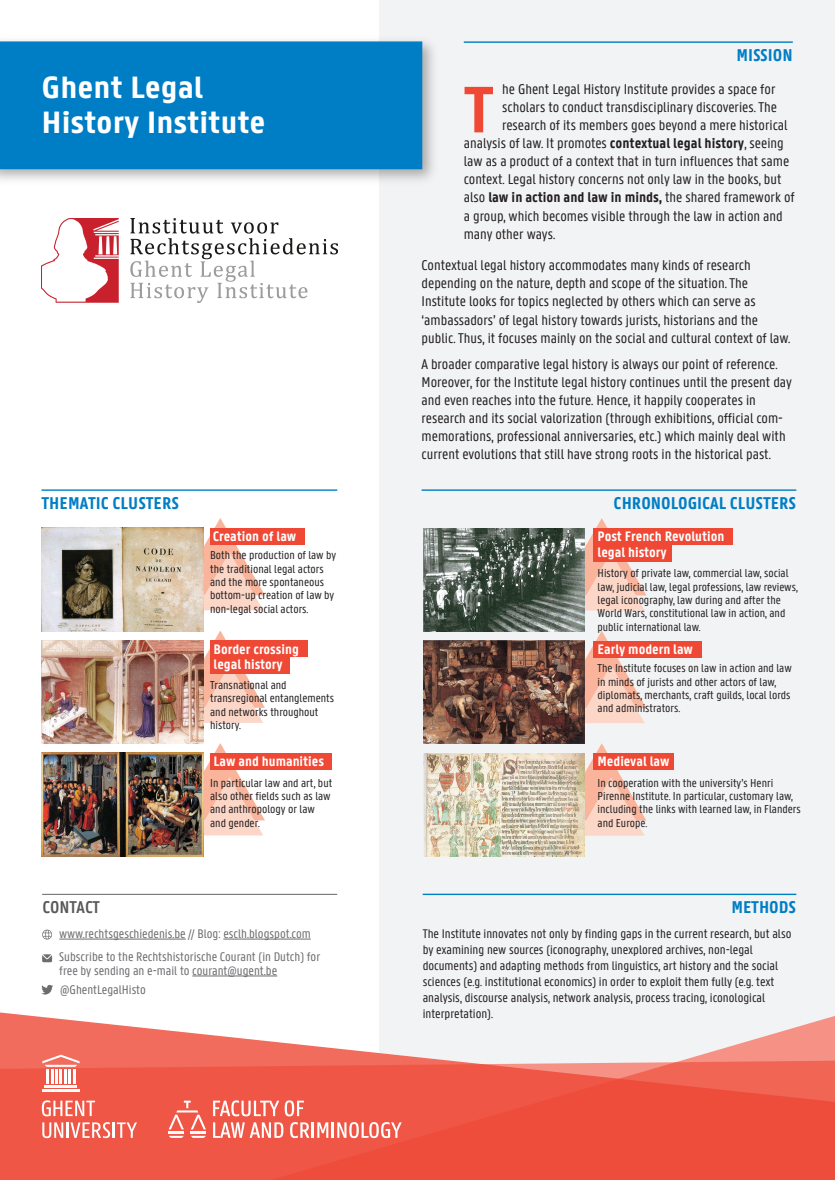
<style>
.page{position:relative;width:835px;height:1180px;background:#fff}
.page>*{position:absolute;margin:0;border:0;box-sizing:border-box;transform-origin:0 0}
.t1{font:700 70px "Panno Text";color:#ef4835}
.t2{font:700 32.9px/35px "Panno Text";color:#fff;scale:1.09 1}
.t3{font:700 18.2px "Panno Text";color:#007ec5}
.t4{font:600 18.2px "Panno Text";letter-spacing:-.005em;color:#57585a}
.t5{font:15.05px/18.1px "Panno Text Normal";color:#231f20}
.t6{font:700 15.05px "Panno Text";color:#231f20}
.t7{font:700 14.66px/15.4px "Panno Text";color:#fff}
.t8{font:13.3px/16px "Panno Text Normal";color:#231f20}
.t9{font:13.3px/13.3px "Panno Text Normal";color:#6c6d70}
.t10{font:12.25px/13.3px "Panno Text Normal";color:#231f20}
.s1{font-family:"Panno Text";font-weight:700}
.s2{font-family:"Panno Text Normal";font-weight:400}
</style>
<div class="page">
<div style="left:379px;top:0;width:455px;height:1180px;background:#f2f3f4"></div>
<hr style="left:59px;top:938px;width:127px;height:1px;background:#6c6d70">
<hr style="left:223px;top:938px;width:88px;height:1px;background:#6c6d70">
<hr style="left:42px;top:894px;width:295px;height:1px;background:#6c6d70">
<hr style="left:192px;top:975px;width:85px;height:1px;background:#6c6d70">
<svg style="left:42px;top:929px;width:10px;height:10px"></svg>
<svg style="left:42px;top:954px;width:10px;height:8px"></svg>
<svg style="left:41px;top:985px;width:12px;height:9px"></svg>
<hr style="left:463px;top:41px;width:329px;height:2px;background:#007ec5">
<img style="left:0;top:40px;width:434px;height:140px">
<div style="left:0;top:41px;width:422px;height:128px;background:#007ec5"></div>
<svg style="left:0;top:1012px;width:834px;height:48px"></svg>
<svg style="left:0;top:1060px;width:834px;height:120px;background:#ef5645"></svg>
<svg style="left:169px;top:1100px;width:37px;height:38px"></svg>
<svg style="left:213px;top:1100px;width:91px;height:16px"></svg>
<svg style="left:213px;top:1122px;width:70px;height:15px"></svg>
<svg style="left:290px;top:1122px;width:38px;height:16px"></svg>
<hr style="left:331px;top:1122px;width:3px;height:15px;background:#fff">
<svg style="left:337px;top:1122px;width:64px;height:16px"></svg>
<hr style="left:42px;top:1090px;width:37px;height:2px;background:#fff">
<hr style="left:44px;top:1085px;width:33px;height:2px;background:#fff">
<svg style="left:42px;top:1054px;width:37px;height:29px"></svg>
<svg style="left:42px;top:1100px;width:53px;height:16px"></svg>
<svg style="left:42px;top:1122px;width:95px;height:16px"></svg>
<hr style="left:422px;top:893px;width:374px;height:2px;background:#007ec5">
<hr style="left:421px;top:489px;width:375px;height:2px;background:#007ec5">
<hr style="left:41px;top:489px;width:296px;height:2px;background:#007ec5">
<div style="left:210px;top:528px;width:94px;height:16px;background:#ef4835"></div>
<svg style="left:175px;top:518px;width:90px;height:92px"></svg>
<div style="left:210px;top:640px;width:97px;height:17px;background:#ef4835"></div>
<svg style="left:175px;top:630px;width:90px;height:93px"></svg>
<div style="left:210px;top:657px;width:79px;height:17px;background:#ef4835"></div>
<div style="left:210px;top:753px;width:121px;height:16px;background:#ef4835"></div>
<svg style="left:175px;top:743px;width:90px;height:92px"></svg>
<img style="left:41px;top:528px;width:162px;height:103px">
<img style="left:41px;top:753px;width:162px;height:103px">
<img style="left:41px;top:641px;width:162px;height:103px">
<svg style="left:584px;top:518px;width:62px;height:92px"></svg>
<div style="left:593px;top:528px;width:139px;height:17px;background:#ef4835"></div>
<div style="left:593px;top:545px;width:78px;height:17px;background:#ef4835"></div>
<img style="left:423px;top:528px;width:161px;height:103px">
<div style="left:593px;top:641px;width:108px;height:16px;background:#ef4835"></div>
<svg style="left:557px;top:631px;width:89px;height:92px"></svg>
<img style="left:423px;top:641px;width:161px;height:103px">
<div style="left:593px;top:753px;width:80px;height:17px;background:#ef4835"></div>
<svg style="left:557px;top:743px;width:89px;height:92px"></svg>
<img style="left:423px;top:753px;width:161px;height:103px">
<img style="left:42px;top:219px;width:295px;height:83px">
<h2 class="t2" style="left:41px;top:70px;width:207px">Ghent Legal<br>History Institute</h2>
<p class="t3" style="left:736px;top:45px;width:58px">MISSION</p>
<p class="t5" style="left:502px;top:80px;width:275px">he Ghent Legal History Institute provides a space for</p>
<p class="t5" style="left:502px;top:99px;width:276px">scholars to conduct transdisciplinary discoveries. The</p>
<p class="t5" style="left:502px;top:117px;width:287px">research of its members goes beyond a mere historical</p>
<p class="t5" style="left:463px;top:135px;width:321px">analysis of law. It promotes <span class="s1">contextual legal history</span>, seeing</p>
<p class="t5" style="left:463px;top:153px;width:327px">law as a product of a context that in turn influences that same</p>
<p class="t5" style="left:463px;top:171px;width:319px">context. Legal history concerns not only law in the books, but</p>
<p class="t6" style="left:463px;top:189px;width:332px"><span class="s2">also</span> law in action and law in minds, <span class="s2">the shared framework of</span></p>
<p class="t5" style="left:463px;top:207px;width:320px">a group, which becomes visible through the law in action and many other ways.</p>
<p class="t5" style="left:421px;top:257px;width:370px">Contextual legal history accommodates many kinds of research depending on the nature, depth and scope of the situation. The Institute looks for topics neglected by others which can serve as ‘ambassadors’ of legal history towards jurists, historians and the public. Thus, it focuses mainly on the social and cultural context of law.</p>
<p class="t5" style="left:421px;top:355px;width:372px">A broader comparative legal history is always our point of reference.<br>Moreover, for the Institute legal history continues until the present day and even reaches into the future. Hence, it happily cooperates in research and its social valorization (through exhibitions, official com&shy;memorations, professional anniversaries, etc.) which mainly deal with current evolutions that still have strong roots in the historical past.</p>
<h1 class="t1" style="left:463px;top:69px;width:31px">T</h1>
<p class="t3" style="left:41px;top:493px;width:139px">THEMATIC CLUSTERS</p>
<p class="t3" style="left:613px;top:493px;width:184px">CHRONOLOGICAL CLUSTERS</p>
<p class="t7" style="left:213px;top:528px;width:85px">Creation of law</p>
<p class="t10" style="left:210px;top:549px;width:127px">Both the production of law by the traditional legal actors and the more spontaneous bottom-up creation of law by non-legal social actors.</p>
<p class="t7" style="left:213px;top:641px;width:87px">Border crossing legal history</p>
<p class="t10" style="left:210px;top:678px;width:126px">Transnational and transregional entanglements and networks throughout history.</p>
<p class="t7" style="left:213px;top:753px;width:112px">Law and humanities</p>
<p class="t10" style="left:210px;top:776px;width:124px">In particular law and art, but also other fields such as law and anthropology or law and gender.</p>
<p class="t7" style="left:597px;top:529px;width:128px">Post French Revolution legal history</p>
<p class="t10" style="left:597px;top:567px;width:202px">History of private law, commercial law, social law, judicial law, legal professions, law reviews, legal iconography, law during and after the World Wars, constitutional law in action, and public international law.</p>
<p class="t7" style="left:597px;top:641px;width:97px">Early modern law</p>
<p class="t10" style="left:597px;top:662px;width:196px">The Institute focuses on law in action and law in minds of jurists and other actors of law, diplomats, merchants, craft guilds, local lords and administrators.</p>
<p class="t7" style="left:597px;top:754px;width:73px">Medieval law</p>
<p class="t10" style="left:597px;top:776px;width:205px">In cooperation with the university’s Henri Pirenne Institute. In particular, customary law, including the links with learned law, in Flanders and Europe.</p>
<p class="t4" style="left:42px;top:897px;width:59px">CONTACT</p>
<p class="t9" style="left:59px;top:950px;width:262px">Subscribe to the Rechtshistorische Courant (in Dutch) for free by sending an e-mail to courant@ugent.be</p>
<p class="t9" style="left:60px;top:983px;width:87px">@GhentLegalHisto</p>
<p class="t9" style="left:59px;top:927px;width:253px">www.rechtsgeschiedenis.be // Blog: esclh.blogspot.com</p>
<p class="t3" style="left:731px;top:897px;width:66px">METHODS</p>
<p class="t8" style="left:422px;top:926px;width:370px">The Institute innovates not only by finding gaps in the current research, but also by examining new sources (iconography, unexplored archives, non-legal documents) and adapting methods from linguistics, art history and the social sciences (e.g. institutional economics) in order to exploit them fully (e.g. text analysis, discourse analysis, network analysis, process tracing, iconological interpretation).</p>
</div>
